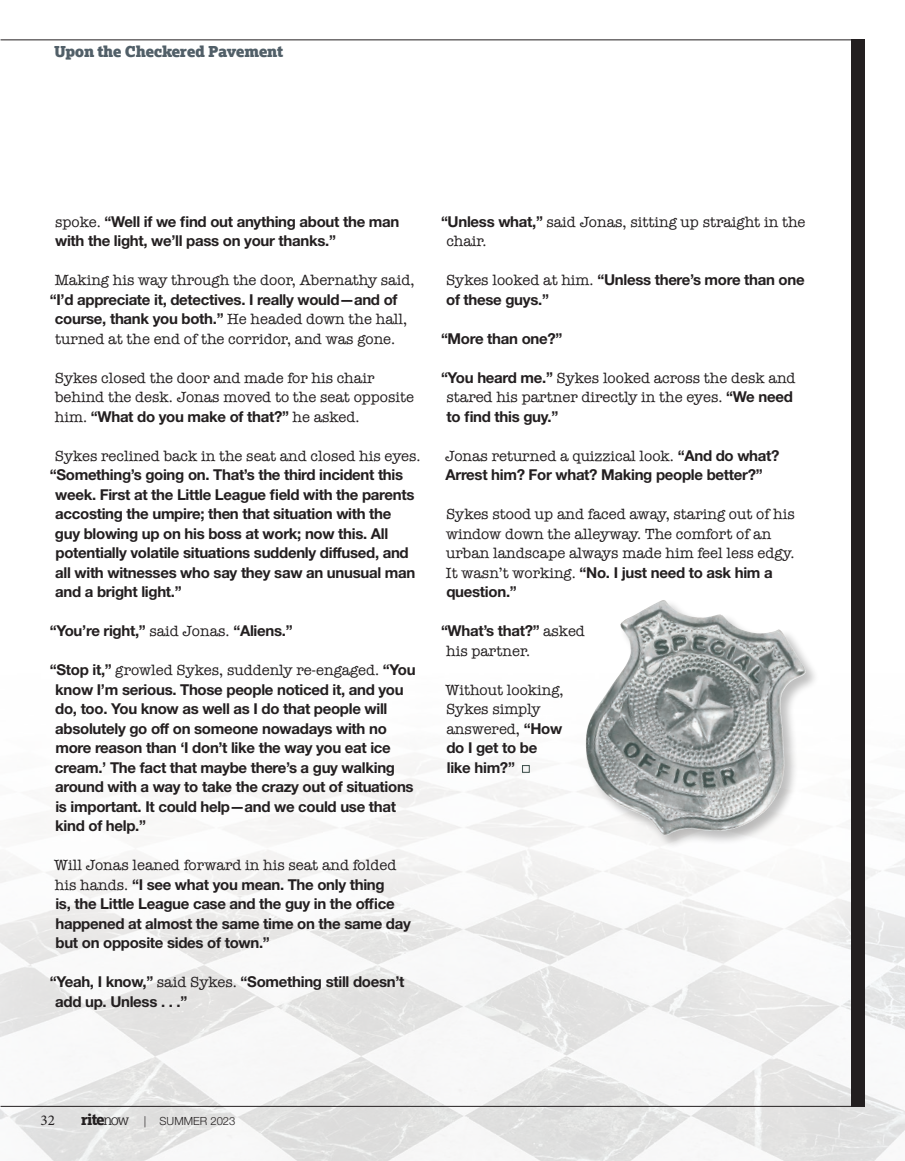
<style>
.page{position:relative;width:905px;height:1161px;background:#fff}
.page>*{position:absolute;margin:0;border:0;box-sizing:border-box;transform-origin:0 0}
.t1{font:700 15px/19.5px "Helvetica Neue LT Std";letter-spacing:-.02em;color:#231f20}
.t2{font:15px/19.5px "American Typewriter";color:#231f20}
.t3{font:900 15px "Lexia";letter-spacing:-.03em;color:#515f68}
.t4{font:800 15px "Lexia";color:#231f20}
.t5{font:15px "Minion Pro";color:#231f20}
.t6{font:300 11.25px "Helvetica Neue LT Std";color:#231f20}
.s1{font-family:"American Typewriter";font-weight:400}
.s2{font-family:"Helvetica Neue LT Std";font-weight:700}
.s3{font-weight:300}
</style>
<div class="page">
<img style="left:1px;top:617px;width:903px;height:544px">
<hr style="left:1px;top:39px;width:863px;height:1px;background:#231f20">
<hr style="left:1px;top:1106px;width:863px;height:1px;background:#231f20">
<div style="left:851px;top:39px;width:13px;height:1068px;background:#231f20"></div>
<div style="left:584px;top:599px;width:236px;height:251px;background:#000;opacity:.25"></div>
<img style="left:637px;top:600px;width:26px;height:14px">
<div style="left:522px;top:765px;width:7px;height:8px;border:1px solid #3a4d49"></div>
<p class="t3" style="left:54px;top:42px;width:230px">Upon the Checkered Pavement</p>
<p class="t1" style="left:55px;top:211px;width:346px"><span class="s1">spoke.</span> “Well if we find out anything about the man with the light, we’ll pass on your thanks.”</p>
<p class="t2" style="left:55px;top:270px;width:361px">Making his way through the door, Abernathy said,</p>
<p class="t1" style="left:50px;top:289px;width:349px">“I’d appreciate it, detectives. I really would—and of</p>
<p class="t1" style="left:55px;top:309px;width:354px">course, thank you both.” <span class="s1">He headed down the hall,</span></p>
<p class="t2" style="left:55px;top:328px;width:341px">turned at the end of the corridor, and was gone.</p>
<p class="t2" style="left:55px;top:367px;width:361px">Sykes closed the door and made for his chair behind the desk. Jonas moved to the seat opposite him. <span class="s2">“What do you make of that?”</span> he asked.</p>
<p class="t2" style="left:55px;top:445px;width:367px">Sykes reclined back in the seat and closed his eyes.</p>
<p class="t1" style="left:50px;top:465px;width:355px">“Something’s going on. That’s the third incident this</p>
<p class="t1" style="left:55px;top:484px;width:361px">week. First at the Little League field with the parents</p>
<p class="t1" style="left:55px;top:504px;width:338px">accosting the umpire; then that situation with the</p>
<p class="t1" style="left:55px;top:523px;width:335px">guy blowing up on his boss at work; now this. All</p>
<p class="t1" style="left:55px;top:543px;width:355px">potentially volatile situations suddenly diffused, and</p>
<p class="t1" style="left:55px;top:562px;width:361px">all with witnesses who say they saw an unusual man</p>
<p class="t1" style="left:55px;top:582px;width:128px">and a bright light.”</p>
<p class="t1" style="left:50px;top:621px;width:244px">“You’re right,” <span class="s1">said Jonas.</span> “Aliens.”</p>
<p class="t1" style="left:55px;top:660px;width:362px;text-indent:-5px">“Stop it,” <span class="s1">growled Sykes, suddenly re-engaged.</span> “You know I’m serious. Those people noticed it, and you do, too. You know as well as I do that people will absolutely go off on someone nowadays with no more reason than ‘I don’t like the way you eat ice cream.’ The fact that maybe there’s a guy walking around with a way to take the crazy out of situations is important. It could help—and we could use that kind of help.”</p>
<p class="t1" style="left:54px;top:855px;width:358px"><span class="s1">Will Jonas leaned forward in his seat and folded his hands.</span> “I see what you mean. The only thing<br>is, the Little League case and the guy in the office happened at almost the same time on the same day but on opposite sides of town.”</p>
<p class="t1" style="left:55px;top:972px;width:350px;text-indent:-5px">“Yeah, I know,” <span class="s1">said Sykes.</span> “Something still doesn’t add up. Unless . . .”</p>
<p class="t2" style="left:446px;top:211px;width:360px;text-indent:-5px"><span class="s2">“Unless what,”</span> said Jonas, sitting up straight in the chair.</p>
<p class="t1" style="left:446px;top:270px;width:360px"><span class="s1">Sykes looked at him.</span> “Unless there’s more than one of these guys.”</p>
<p class="t1" style="left:441px;top:328px;width:123px">“More than one?”</p>
<p class="t2" style="left:446px;top:367px;width:350px;text-indent:-5px"><span class="s2">“You heard me.”</span> Sykes looked across the desk and stared his partner directly in the eyes. <span class="s2">“We need to find this guy.”</span></p>
<p class="t1" style="left:445px;top:445px;width:336px"><span class="s1">Jonas returned a quizzical look.</span> “And do what?<br>Arrest him? For what? Making people better?”</p>
<p class="t2" style="left:446px;top:504px;width:350px">Sykes stood up and faced away, staring out of his window down the alleyway. The comfort of an urban landscape always made him feel less edgy.<br>It wasn’t working. <span class="s2">“No. I just need to ask him a question.”</span></p>
<p class="t2" style="left:446px;top:621px;width:140px;text-indent:-5px"><span class="s2">“What’s that?”</span> asked his partner.</p>
<p class="t2" style="left:445px;top:679px;width:120px">Without looking,<br>Sykes simply answered, <span class="s2">“How do I get to be like him?”</span></p>
<p class="t5" style="left:40px;top:1111px;width:16px">32</p>
<p class="t4" style="left:81px;top:1110px;width:50px">rite<span class="s3">now</span></p>
<p class="t6" style="left:144px;top:1114px;width:93px">| SUMMER 2023</p>
</div>
